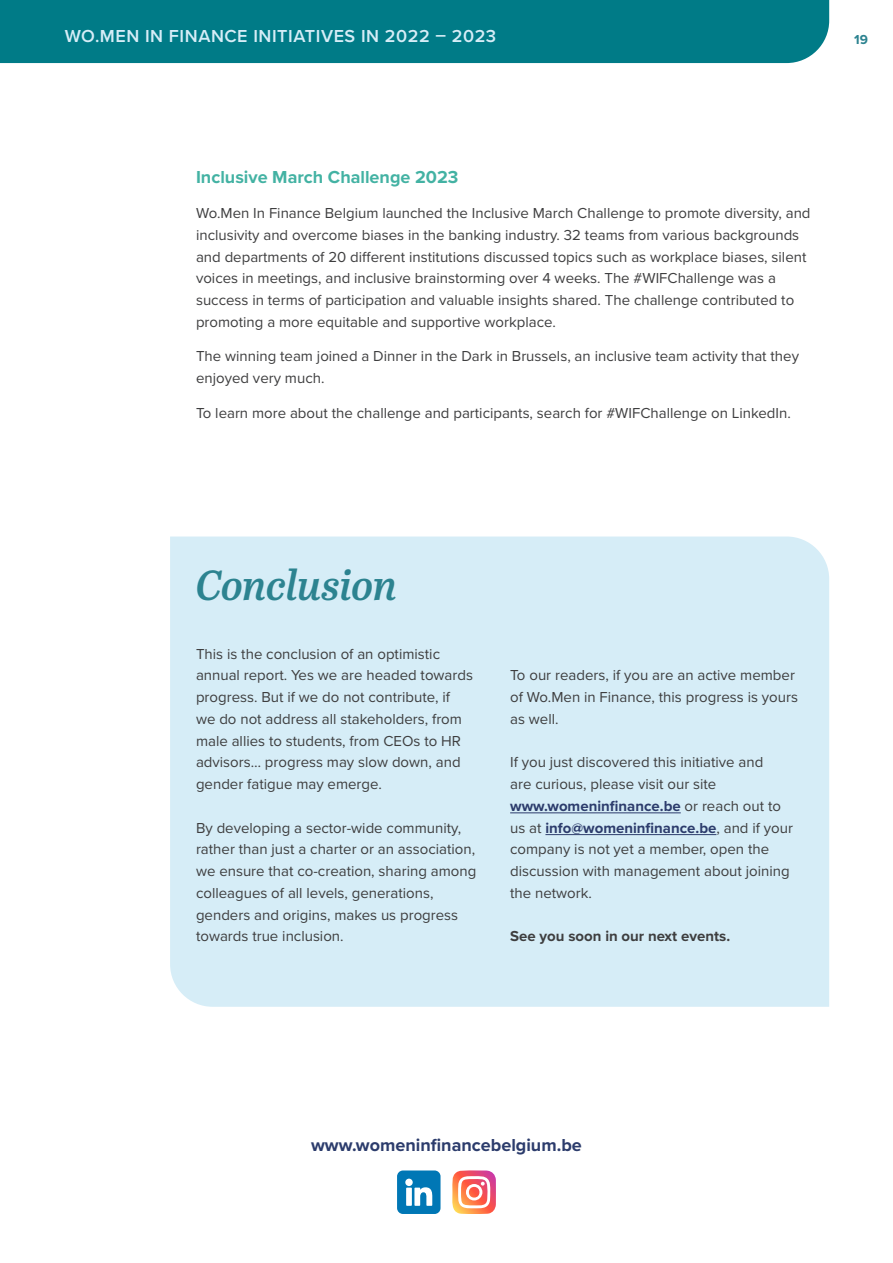
<style>
.page{position:relative;width:893px;height:1263px;background:#fff}
.page>*{position:absolute;margin:0;border:0;box-sizing:border-box;transform-origin:0 0}
.t1{font:italic 42px "Abril Titling Sb";letter-spacing:-.005em;color:#2c8390}
.t2{font:600 18px "Proxima Nova";letter-spacing:.03em;color:#d6edf7}
.t3{font:700 18px "Proxima Nova";color:#2c3c6c}
.t4{font:700 18px "Proxima Nova";color:#43b2a3}
.t5{font:15px/21.8px "Proxima Nova";color:#3e3e3f}
.t6{font:700 15px "Proxima Nova";color:#3e3e3f}
.t7{font:700 13.5px "Proxima Nova";color:#2c8390}
.s1{font-weight:700;color:#2c3c6c}
</style>
<div class="page">
<div style="left:0;top:0;width:829px;height:63px;background:#007b87"></div>
<div style="left:170px;top:536px;width:659px;height:471px;background:#d6edf7"></div>
<div style="left:397px;top:1170px;width:43px;height:44px;background:#0077b5;border-radius:6px"></div>
<div style="left:405px;top:1179px;width:8px;height:7px;background:#fff;border-radius:50%"></div>
<svg style="left:406px;top:1187px;width:26px;height:19px"></svg>
<svg style="left:452px;top:1170px;width:44px;height:44px"></svg>
<hr style="left:510px;top:813px;width:171px;height:1px;background:#2c3c6c">
<hr style="left:545px;top:834px;width:171px;height:1px;background:#2c3c6c">
<p class="t2" style="left:65px;top:26px;width:433px">WO.MEN IN FINANCE INITIATIVES IN 2022 – 2023</p>
<p class="t7" style="left:854px;top:32px;width:15px">19</p>
<p class="t4" style="left:196px;top:167px;width:264px">Inclusive March Challenge 2023</p>
<p class="t5" style="left:196px;top:202px;width:616px">Wo.Men In Finance Belgium launched the Inclusive March Challenge to promote diversity, and inclusivity and overcome biases in the banking industry. 32 teams from various backgrounds and departments of 20 different institutions discussed topics such as workplace biases, silent voices in meetings, and inclusive brainstorming over 4 weeks. The #WIFChallenge was a success in terms of participation and valuable insights shared. The challenge contributed to promoting a more equitable and supportive workplace.</p>
<p class="t5" style="left:196px;top:346px;width:604px">The winning team joined a Dinner in the Dark in Brussels, an inclusive team activity that they enjoyed very much.</p>
<p class="t5" style="left:196px;top:402px;width:596px">To learn more about the challenge and participants, search for #WIFChallenge on LinkedIn.</p>
<p class="t1" style="left:196px;top:554px;width:202px">Conclusion</p>
<p class="t5" style="left:196px;top:643px;width:279px">This is the conclusion of an optimistic annual report. Yes we are headed towards progress. But if we do not contribute, if we do not address all stakeholders, from male allies to students, from CEOs to HR advisors… progress may slow down, and gender fatigue may emerge.</p>
<p class="t5" style="left:196px;top:817px;width:282px">By developing a sector-wide community, rather than just a charter or an association, we ensure that co-creation, sharing among colleagues of all levels, generations, genders and origins, makes us progress towards true inclusion.</p>
<p class="t5" style="left:510px;top:665px;width:289px">To our readers, if you are an active member of Wo.Men in Finance, this progress is yours as well.</p>
<p class="t5" style="left:510px;top:752px;width:284px">If you just discovered this initiative and<br>are curious, please visit our site <span class="s1">www.womeninfinance.be</span> or reach out to us at <span class="s1">info@womeninfinance.be</span>, and if your company is not yet a member, open the discussion with management about joining the network.</p>
<p class="t6" style="left:510px;top:927px;width:221px">See you soon in our next events.</p>
<p class="t3" style="left:311px;top:1135px;width:272px">www.womeninfinancebelgium.be</p>
</div>
